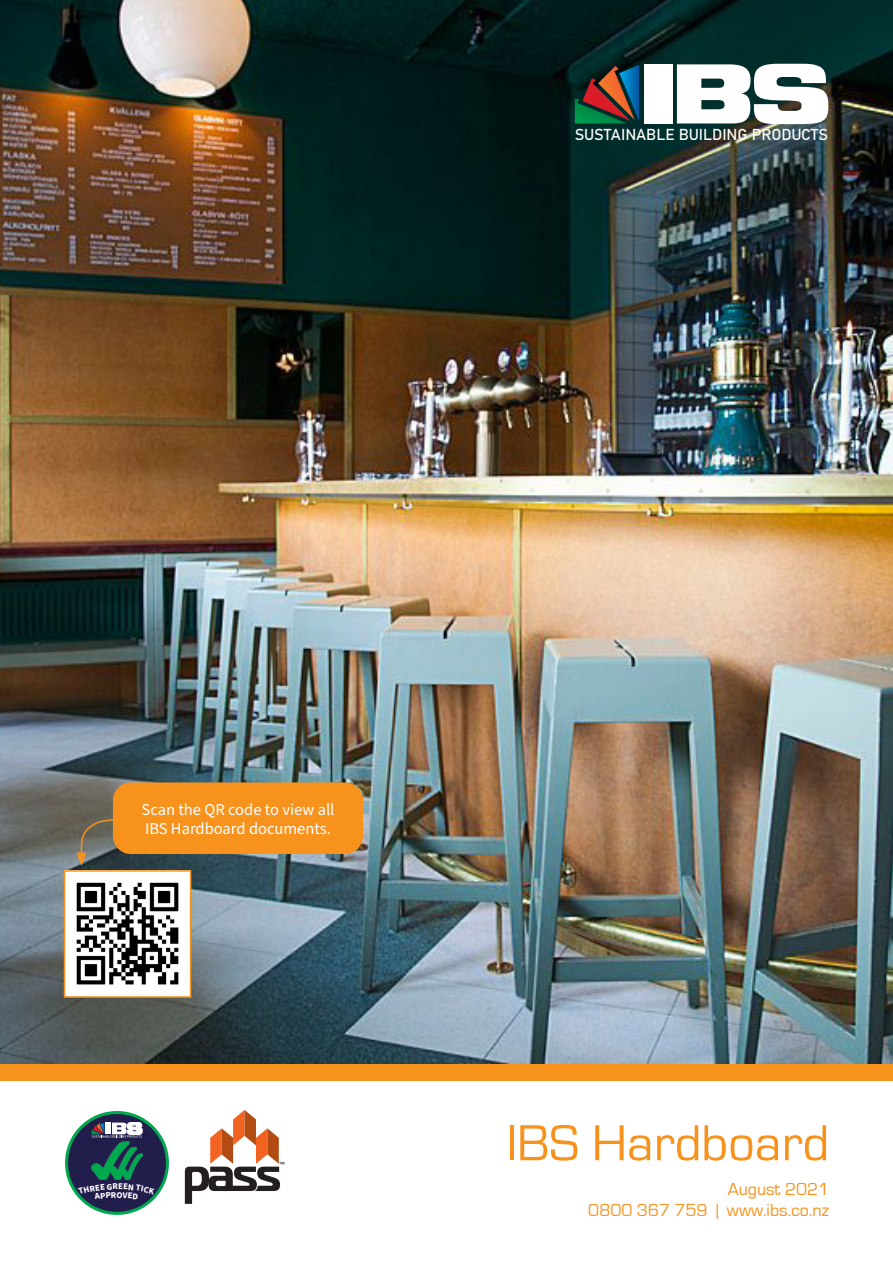
<style>
.page{position:relative;width:893px;height:1263px;background:#fff}
.page>*{position:absolute;margin:0;border:0;box-sizing:border-box;transform-origin:0 0}
.t1{font:52.5px "Eurostile";color:#f7931d}
.t2{font:18px "Eurostile";color:#f7931d}
.t3{font:16.5px/19.8px "Source Sans Pro";color:#fff}
.t4{font:15.6px "Bahnschrift";letter-spacing:-.005em;color:#fff}
.t5{font:9px "Myriad Pro";color:#231f20}
</style>
<div class="page">
<div style="left:0;top:1046px;width:893px;height:34px;background:#f7931d"></div>
<img style="left:0;top:0;width:893px;height:1063px">
<svg style="left:575px;top:65px;width:64px;height:58px;background:#464940"></svg>
<svg style="left:677px;top:64px;width:151px;height:60px"></svg>
<div style="left:644px;top:64px;width:28px;height:60px;background:#fff"></div>
<img style="left:67px;top:873px;width:121px;height:122px">
<div style="left:64px;top:870px;width:127px;height:128px;border:2px solid #f7931d"></div>
<svg style="left:77px;top:818px;width:37px;height:48px;background:#6b685a"></svg>
<div style="left:113px;top:782px;width:250px;height:72px;background:#f7931d;border-radius:18px"></div>
<div style="left:67px;top:1112px;width:100px;height:101px;background:#211e4b;border-radius:50%"></div>
<div style="left:65px;top:1111px;width:104px;height:104px;border:3px solid #00a94e;border-radius:50%"></div>
<img style="left:92px;top:1141px;width:50px;height:38px">
<svg style="left:92px;top:1122px;width:50px;height:16px"></svg>
<svg style="left:185px;top:1110px;width:95px;height:94px"></svg>
<svg style="left:78px;top:1192px;width:77px;height:7px"></svg>
<p class="t4" style="left:575px;top:122px;width:255px">SUSTAINABLE BUILDING PRODUCTS</p>
<p class="t3" style="left:142px;top:800px;width:194px">Scan the QR code to view all<br>IBS Hardboard documents.</p>
<p class="t5" style="left:279px;top:1159px;width:7px">™</p>
<p class="t1" style="left:506px;top:1115px;width:324px">IBS Hardboard</p>
<p class="t2" style="left:728px;top:1179px;width:103px">August 2021</p>
<p class="t2" style="left:588px;top:1200px;width:242px">0800 367 759 | www.ibs.co.nz</p>
</div>
